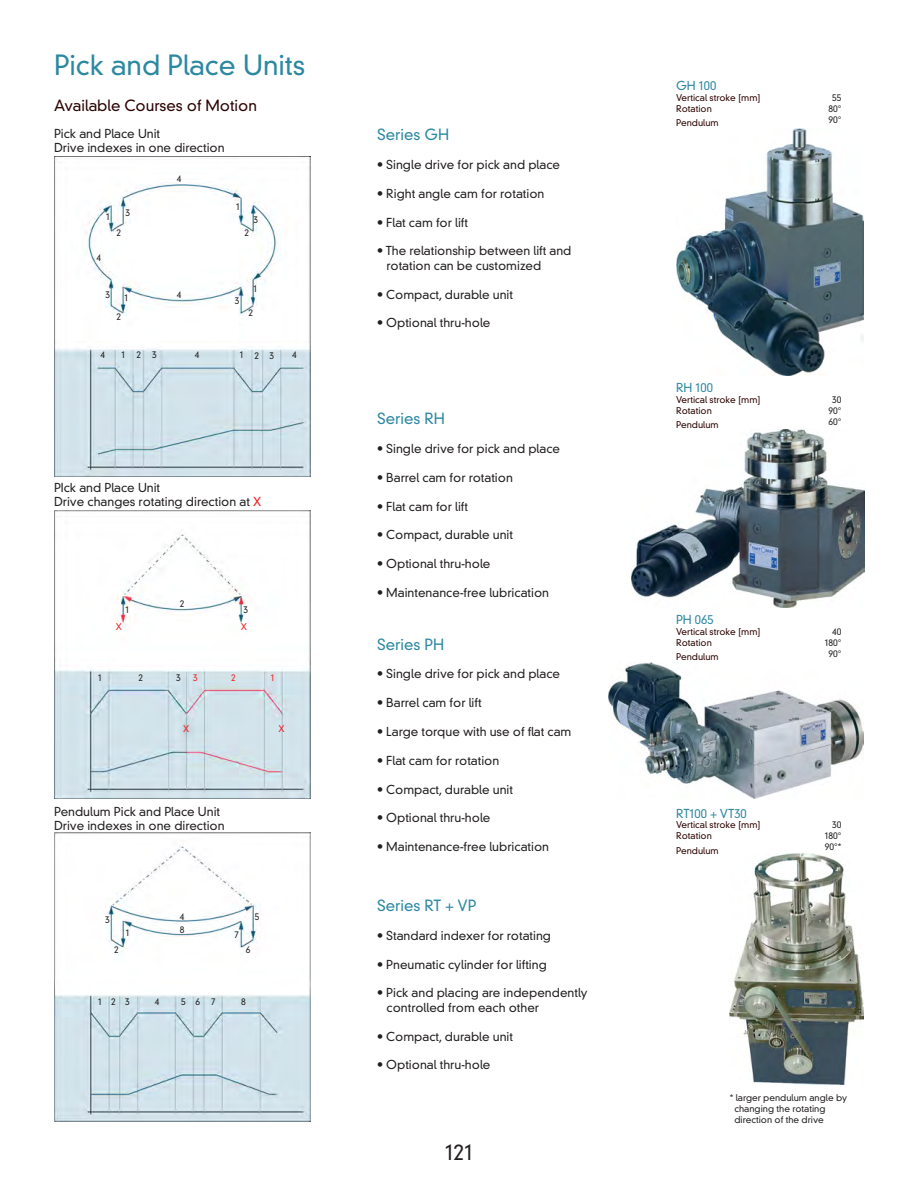
<style>
.page{position:relative;width:918px;height:1188px;background:#fff}
.page>*{position:absolute;margin:0;border:0;box-sizing:border-box;transform-origin:0 0}
.t1{font:300 27px "DIN Neuzeit Grotesk Std";color:#2c88a1}
.t2{font:300 21px "DIN Neuzeit Grotesk Std";color:#231f20}
.t3{font:300 15px "DIN Neuzeit Grotesk Std";color:#2c88a1}
.t4{font:300 15px "DIN Neuzeit Grotesk Std";color:#2c0101}
.t5{font:300 12px/14.4px "DIN Neuzeit Grotesk Std";color:#231f20}
.t6{font:300 12px "DIN Neuzeit Grotesk Std";color:#2c88a1}
.t7{font:300 9px/10.8px "DIN Neuzeit Grotesk Std";color:#231f20}
.t8{font:300 9px "DIN Neuzeit Grotesk Std";color:#2c0300}
.t9{font:300 9px "DIN Neuzeit Grotesk Std";color:#ee2123}
.s1{color:#ee2123}
</style>
<div class="page">
<img style="left:54px;top:157px;width:256px;height:319px">
<img style="left:54px;top:510px;width:256px;height:288px">
<img style="left:54px;top:833px;width:256px;height:288px">
<img style="left:676px;top:129px;width:188px;height:246px">
<img style="left:632px;top:430px;width:232px;height:178px">
<img style="left:608px;top:662px;width:256px;height:136px">
<img style="left:730px;top:853px;width:134px;height:232px">
<p class="t1" style="left:54px;top:48px;width:253px">Pick and Place Units</p>
<p class="t4" style="left:54px;top:96px;width:204px">Available Courses of Motion</p>
<p class="t5" style="left:54px;top:127px;width:108px">Pick and Place Unit</p>
<p class="t5" style="left:54px;top:141px;width:172px">Drive indexes in one direction</p>
<p class="t7" style="left:177px;top:173px;width:6px">4</p>
<p class="t7" style="left:106px;top:212px;width:5px">1</p>
<p class="t7" style="left:97px;top:252px;width:6px">4</p>
<p class="t7" style="left:125px;top:207px;width:6px">3</p>
<p class="t7" style="left:236px;top:201px;width:5px">1</p>
<p class="t7" style="left:254px;top:214px;width:6px">3</p>
<p class="t7" style="left:116px;top:228px;width:6px">2</p>
<p class="t7" style="left:245px;top:228px;width:6px">2</p>
<p class="t7" style="left:106px;top:290px;width:6px">3</p>
<p class="t7" style="left:124px;top:293px;width:5px">1</p>
<p class="t7" style="left:177px;top:290px;width:6px">4</p>
<p class="t7" style="left:235px;top:296px;width:6px">3</p>
<p class="t7" style="left:253px;top:284px;width:5px">1</p>
<p class="t7" style="left:116px;top:312px;width:6px">2</p>
<p class="t7" style="left:248px;top:308px;width:6px">2</p>
<p class="t7" style="left:121px;top:350px;width:5px">1</p>
<p class="t7" style="left:240px;top:350px;width:5px">1</p>
<p class="t7" style="left:101px;top:350px;width:6px">4</p>
<p class="t7" style="left:195px;top:350px;width:6px">4</p>
<p class="t7" style="left:292px;top:350px;width:6px">4</p>
<p class="t7" style="left:137px;top:350px;width:6px">2</p>
<p class="t7" style="left:152px;top:350px;width:6px">3</p>
<p class="t7" style="left:254px;top:350px;width:6px">2</p>
<p class="t7" style="left:269px;top:350px;width:6px">3</p>
<p class="t5" style="left:54px;top:480px;width:108px">PIck and Place Unit</p>
<p class="t5" style="left:54px;top:494px;width:209px">Drive changes rotating direction at <span class="s1">X</span></p>
<p class="t7" style="left:125px;top:605px;width:5px">1</p>
<p class="t7" style="left:180px;top:598px;width:6px">2</p>
<p class="t7" style="left:244px;top:605px;width:6px">3</p>
<p class="t9" style="left:116px;top:621px;width:8px">X</p>
<p class="t9" style="left:241px;top:621px;width:8px">X</p>
<p class="t7" style="left:98px;top:672px;width:5px">1</p>
<p class="t7" style="left:138px;top:673px;width:6px">2</p>
<p class="t7" style="left:176px;top:673px;width:6px">3</p>
<p class="t9" style="left:193px;top:673px;width:6px">3</p>
<p class="t9" style="left:231px;top:673px;width:6px">2</p>
<p class="t9" style="left:271px;top:673px;width:5px">1</p>
<p class="t9" style="left:183px;top:724px;width:8px">X</p>
<p class="t9" style="left:278px;top:724px;width:8px">X</p>
<p class="t5" style="left:54px;top:804px;width:168px">Pendulum Pick and Place Unit</p>
<p class="t5" style="left:54px;top:818px;width:172px">Drive indexes in one direction</p>
<p class="t7" style="left:105px;top:915px;width:6px">3</p>
<p class="t7" style="left:126px;top:927px;width:5px">1</p>
<p class="t7" style="left:114px;top:944px;width:6px">2</p>
<p class="t7" style="left:180px;top:911px;width:6px">4</p>
<p class="t7" style="left:255px;top:911px;width:6px">5</p>
<p class="t7" style="left:180px;top:924px;width:6px">8</p>
<p class="t7" style="left:235px;top:930px;width:6px">7</p>
<p class="t7" style="left:246px;top:944px;width:6px">6</p>
<p class="t7" style="left:98px;top:996px;width:5px">1</p>
<p class="t7" style="left:111px;top:996px;width:6px">2</p>
<p class="t7" style="left:125px;top:996px;width:6px">3</p>
<p class="t7" style="left:155px;top:996px;width:6px">4</p>
<p class="t7" style="left:181px;top:996px;width:6px">5</p>
<p class="t7" style="left:195px;top:996px;width:6px">6</p>
<p class="t7" style="left:211px;top:996px;width:6px">7</p>
<p class="t7" style="left:241px;top:996px;width:6px">8</p>
<p class="t3" style="left:377px;top:126px;width:73px">Series GH</p>
<p class="t5" style="left:377px;top:158px;width:184px">• Single drive for pick and place</p>
<p class="t5" style="left:377px;top:186px;width:169px">• Right angle cam for rotation</p>
<p class="t5" style="left:377px;top:215px;width:92px">• Flat cam for lift</p>
<p class="t5" style="left:387px;top:244px;width:186px;text-indent:-9px">• The relationship between lift and rotation can be customized</p>
<p class="t5" style="left:377px;top:287px;width:137px">• Compact, durable unit</p>
<p class="t5" style="left:377px;top:316px;width:115px">• Optional thru-hole</p>
<p class="t3" style="left:377px;top:410px;width:69px">Series RH</p>
<p class="t5" style="left:377px;top:441px;width:184px">• Single drive for pick and place</p>
<p class="t5" style="left:377px;top:470px;width:137px">• Barrel cam for rotation</p>
<p class="t5" style="left:377px;top:499px;width:92px">• Flat cam for lift</p>
<p class="t5" style="left:377px;top:528px;width:137px">• Compact, durable unit</p>
<p class="t5" style="left:377px;top:557px;width:115px">• Optional thru-hole</p>
<p class="t5" style="left:377px;top:585px;width:173px">• Maintenance-free lubrication</p>
<p class="t3" style="left:377px;top:635px;width:68px">Series PH</p>
<p class="t5" style="left:377px;top:667px;width:184px">• Single drive for pick and place</p>
<p class="t5" style="left:377px;top:696px;width:106px">• Barrel cam for lift</p>
<p class="t5" style="left:377px;top:725px;width:196px">• Large torque with use of flat cam</p>
<p class="t5" style="left:377px;top:753px;width:124px">• Flat cam for rotation</p>
<p class="t5" style="left:377px;top:782px;width:137px">• Compact, durable unit</p>
<p class="t5" style="left:377px;top:811px;width:115px">• Optional thru-hole</p>
<p class="t5" style="left:377px;top:840px;width:173px">• Maintenance-free lubrication</p>
<p class="t3" style="left:377px;top:897px;width:101px">Series RT + VP</p>
<p class="t5" style="left:377px;top:928px;width:175px">• Standard indexer for rotating</p>
<p class="t5" style="left:377px;top:957px;width:171px">• Pneumatic cylinder for lifting</p>
<p class="t5" style="left:387px;top:986px;width:203px;text-indent:-9px">• Pick and placing are independently controlled from each other</p>
<p class="t5" style="left:377px;top:1029px;width:137px">• Compact, durable unit</p>
<p class="t5" style="left:377px;top:1058px;width:115px">• Optional thru-hole</p>
<p class="t2" style="left:445px;top:1140px;width:29px">121</p>
<p class="t6" style="left:676px;top:79px;width:42px">GH 100</p>
<p class="t8" style="left:676px;top:92px;width:86px">Vertical stroke [mm]</p>
<p class="t8" style="left:676px;top:103px;width:37px">Rotation</p>
<p class="t8" style="left:676px;top:118px;width:44px">Pendulum</p>
<p class="t7" style="left:832px;top:92px;width:11px">55</p>
<p class="t7" style="left:829px;top:103px;width:14px">80°</p>
<p class="t7" style="left:829px;top:114px;width:14px">90°</p>
<p class="t6" style="left:676px;top:381px;width:38px">RH 100</p>
<p class="t8" style="left:676px;top:394px;width:86px">Vertical stroke [mm]</p>
<p class="t8" style="left:676px;top:405px;width:37px">Rotation</p>
<p class="t8" style="left:676px;top:420px;width:44px">Pendulum</p>
<p class="t7" style="left:832px;top:394px;width:11px">30</p>
<p class="t7" style="left:829px;top:405px;width:14px">90°</p>
<p class="t7" style="left:829px;top:416px;width:14px">60°</p>
<p class="t6" style="left:676px;top:613px;width:39px">PH 065</p>
<p class="t8" style="left:676px;top:626px;width:86px">Vertical stroke [mm]</p>
<p class="t8" style="left:676px;top:637px;width:37px">Rotation</p>
<p class="t8" style="left:676px;top:651px;width:44px">Pendulum</p>
<p class="t6" style="left:676px;top:806px;width:72px">RT100 + VT30</p>
<p class="t8" style="left:676px;top:820px;width:86px">Vertical stroke [mm]</p>
<p class="t8" style="left:676px;top:831px;width:37px">Rotation</p>
<p class="t8" style="left:676px;top:845px;width:44px">Pendulum</p>
<p class="t7" style="left:832px;top:626px;width:11px">40</p>
<p class="t7" style="left:825px;top:637px;width:18px">180°</p>
<p class="t7" style="left:829px;top:648px;width:14px">90°</p>
<p class="t7" style="left:832px;top:820px;width:11px">30</p>
<p class="t7" style="left:825px;top:831px;width:18px">180°</p>
<p class="t7" style="left:825px;top:841px;width:18px">90°*</p>
<p class="t7" style="left:734px;top:1093px;width:115px;text-indent:-5px">* larger pendulum angle by changing the rotating</p>
<p class="t7" style="left:734px;top:1114px;width:91px">direction of the drive</p>
</div>
